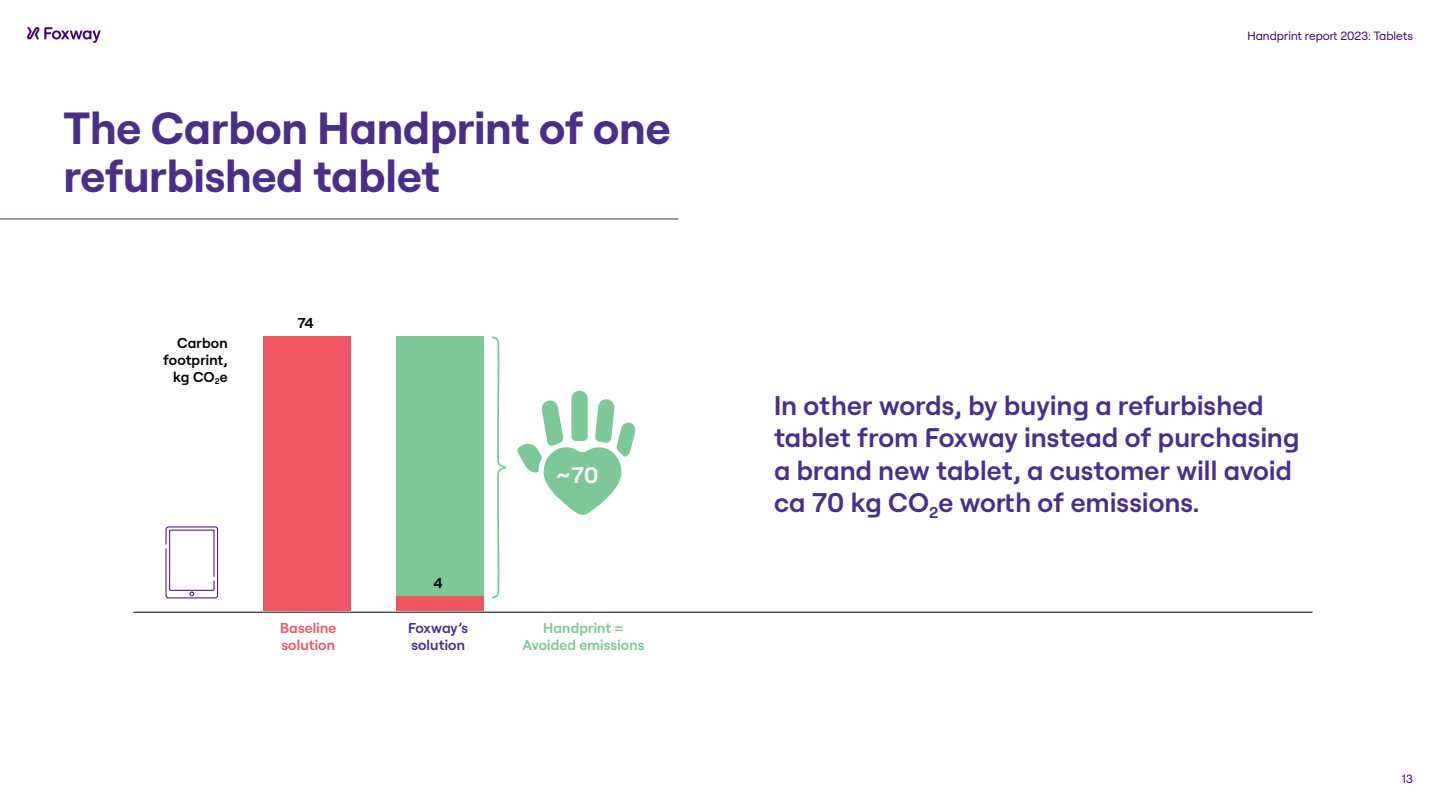
<style>
.page{position:relative;width:1440px;height:810px;background:#fff}
.page>*{position:absolute;margin:0;border:0;box-sizing:border-box;transform-origin:0 0}
.t1{font:700 45px/48.8px "Roobert Foxway";color:#492e8b}
.t2{font:600 27px/32.4px "Roobert Foxway";letter-spacing:.01em;color:#492e8b}
.t3{font:600 22.5px "Roobert Foxway";color:#fff}
.t4{font:600 14.33px/17.2px "Roobert Foxway";letter-spacing:.01em;color:#7dc897;text-align:center}
.t5{font:600 14.33px/17.2px "Roobert Foxway";letter-spacing:.01em;color:#000;text-align:right}
.t6{font:600 14.33px/17.2px "Roobert Foxway";letter-spacing:.01em;color:#f05661}
.t7{font:600 14.33px/17.2px "Roobert Foxway";letter-spacing:.01em;color:#492e8b}
.t8{font:12px "Roobert Foxway";color:#420070}
</style>
<div class="page">
<hr style="left:0;top:219px;width:678px;height:1px;background:#492e8b">
<hr style="left:134px;top:612px;width:1178px;height:1px;background:#000">
<div style="left:263px;top:337px;width:88px;height:274px;background:#f05661"></div>
<div style="left:396px;top:556px;width:87px;height:55px;background:#f05661"></div>
<div style="left:396px;top:337px;width:87px;height:259px;background:#7dc897"></div>
<svg style="left:517px;top:391px;width:119px;height:124px"></svg>
<svg style="left:492px;top:336px;width:14px;height:263px"></svg>
<svg style="left:165px;top:526px;width:53px;height:73px"></svg>
<svg style="left:27px;top:27px;width:74px;height:16px"></svg>
<h1 class="t1" style="left:64px;top:99px;width:608px">The Carbon Handprint of one refurbished tablet</h1>
<p class="t5" style="left:163px;top:333px;width:66px">Carbon footprint, kg CO<sub>2</sub>e</p>
<p class="t5" style="left:297px;top:314px;width:18px">74</p>
<p class="t6" style="left:280px;top:618px;width:58px">Baseline solution</p>
<p class="t5" style="left:434px;top:573px;width:11px">4</p>
<p class="t3" style="left:556px;top:458px;width:44px">~70</p>
<p class="t7" style="left:408px;top:618px;width:62px">Foxway’s solution</p>
<p class="t4" style="left:523px;top:618px;width:123px">Handprint =<br>Avoided emissions</p>
<p class="t8" style="left:1248px;top:26px;width:167px">Handprint report 2023: Tablets</p>
<p class="t2" style="left:774px;top:387px;width:527px">In other words, by buying a refurbished tablet from Foxway instead of purchasing a brand new tablet, a customer will avoid ca 70 kg CO<sub>2</sub>e worth of emissions.</p>
<p class="t8" style="left:1402px;top:770px;width:13px">13</p>
</div>
